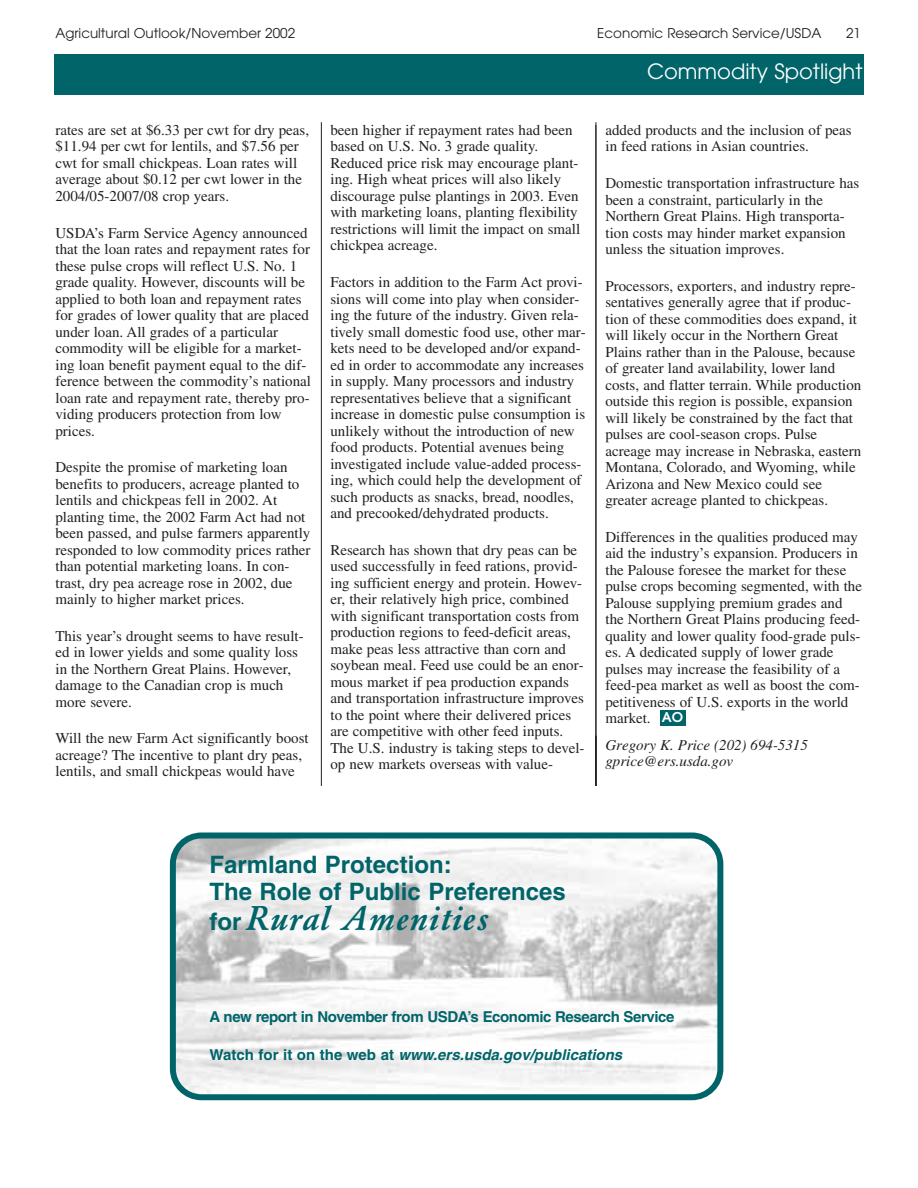
<style>
.page{position:relative;width:918px;height:1188px;background:#fff}
.page>*{position:absolute;margin:0;border:0;box-sizing:border-box;transform-origin:0 0}
.t1{font:italic 500 36px "Garamond";color:#006469}
.t2{font:700 24px/27px "Helvetica";color:#006469}
.t3{font:21px "Avant Garde";color:#fff}
.t4{font:15px/16.5px "Times";color:#231f20}
.t5{font:700 15px "Helvetica";letter-spacing:-.03em;color:#006469}
.t6{font:italic 700 15px "Helvetica";color:#006469}
.t7{font:italic 15px/16.5px "Times";letter-spacing:-.005em;color:#231f20}
.t8{font:13.5px "Avant Garde";color:#231f20}
.t9{font:600 13.5px "Avant Garde";color:#fff}
.s1{font-family:"Helvetica";font-weight:700;font-style:normal;font-size:24px}
.s2{font-style:normal}
</style>
<div class="page">
<div style="left:660px;top:710px;width:26px;height:16px;background:#006469"></div>
<hr style="left:321px;top:122px;width:1px;height:994px;background:#231f20">
<div style="left:54px;top:54px;width:810px;height:40px;background:#006469"></div>
<hr style="left:596px;top:122px;width:1px;height:994px;background:#231f20">
<div style="left:54px;top:787px;width:810px;height:329px;background:#fff"></div>
<svg style="left:170px;top:832px;width:553px;height:268px"></svg>
<p class="t8" style="left:56px;top:28px;width:241px">Agricultural Outlook/November 2002</p>
<p class="t8" style="left:597px;top:28px;width:226px">Economic Research Service/USDA</p>
<p class="t8" style="left:846px;top:28px;width:16px">21</p>
<p class="t4" style="left:56px;top:123px;width:255px">rates are set at $6.33 per cwt for dry peas, $11.94 per cwt for lentils, and $7.56 per cwt for small chickpeas. Loan rates will average about $0.12 per cwt lower in the 2004/05-2007/08 crop years.</p>
<p class="t4" style="left:56px;top:226px;width:257px">USDA’s Farm Service Agency announced that the loan rates and repayment rates for these pulse crops will reflect U.S. No. 1 grade quality. However, discounts will be applied to both loan and repayment rates for grades of lower quality that are placed under loan. All grades of a particular commodity will be eligible for a market&shy;ing loan benefit payment equal to the dif&shy;ference between the commodity’s national loan rate and repayment rate, thereby pro&shy;viding producers protection from low prices.</p>
<p class="t4" style="left:56px;top:460px;width:257px">Despite the promise of marketing loan benefits to producers, acreage planted to lentils and chickpeas fell in 2002. At planting time, the 2002 Farm Act had not been passed, and pulse farmers apparently responded to low commodity prices rather than potential marketing loans. In con&shy;trast, dry pea acreage rose in 2002, due mainly to higher market prices.</p>
<p class="t4" style="left:56px;top:629px;width:250px">This year’s drought seems to have result&shy;ed in lower yields and some quality loss in the Northern Great Plains. However, damage to the Canadian crop is much more severe.</p>
<p class="t4" style="left:56px;top:731px;width:255px">Will the new Farm Act significantly boost acreage? The incentive to plant dry peas, lentils, and small chickpeas would have</p>
<p class="t4" style="left:330px;top:123px;width:251px">been higher if repayment rates had been based on U.S. No. 3 grade quality.<br>Reduced price risk may encourage plant&shy;ing. High wheat prices will also likely discourage pulse plantings in 2003. Even with marketing loans, planting flexibility restrictions will limit the impact on small chickpea acreage.</p>
<p class="t4" style="left:330px;top:275px;width:257px">Factors in addition to the Farm Act provi&shy;sions will come into play when consider&shy;ing the future of the industry. Given rela&shy;tively small domestic food use, other mar&shy;kets need to be developed and/or expand&shy;ed in order to accommodate any increases in supply. Many processors and industry representatives believe that a significant increase in domestic pulse consumption is unlikely without the introduction of new food products. Potential avenues being investigated include value-added process&shy;ing, which could help the development of such products as snacks, bread, noodles, and precooked/dehydrated products.</p>
<p class="t4" style="left:330px;top:543px;width:256px">Research has shown that dry peas can be used successfully in feed rations, provid&shy;ing sufficient energy and protein. Howev&shy;er, their relatively high price, combined with significant transportation costs from production regions to feed-deficit areas, make peas less attractive than corn and soybean meal. Feed use could be an enor&shy;mous market if pea production expands and transportation infrastructure improves to the point where their delivered prices are competitive with other feed inputs.<br>The U.S. industry is taking steps to devel&shy;op new markets overseas with value-</p>
<h3 class="t3" style="left:647px;top:63px;width:217px">Commodity Spotlight</h3>
<p class="t4" style="left:605px;top:123px;width:248px">added products and the inclusion of peas in feed rations in Asian countries.</p>
<p class="t4" style="left:605px;top:176px;width:255px">Domestic transportation infrastructure has been a constraint, particularly in the Northern Great Plains. High transporta&shy;tion costs may hinder market expansion unless the situation improves.</p>
<p class="t4" style="left:605px;top:279px;width:257px">Processors, exporters, and industry repre&shy;sentatives generally agree that if produc&shy;tion of these commodities does expand, it will likely occur in the Northern Great Plains rather than in the Palouse, because of greater land availability, lower land costs, and flatter terrain. While production outside this region is possible, expansion will likely be constrained by the fact that pulses are cool-season crops. Pulse acreage may increase in Nebraska, eastern Montana, Colorado, and Wyoming, while Arizona and New Mexico could see greater acreage planted to chickpeas.</p>
<p class="t4" style="left:605px;top:530px;width:258px">Differences in the qualities produced may aid the industry’s expansion. Producers in the Palouse foresee the market for these pulse crops becoming segmented, with the Palouse supplying premium grades and the Northern Great Plains producing feed&shy;quality and lower quality food-grade puls&shy;es. A dedicated supply of lower grade pulses may increase the feasibility of a feed-pea market as well as boost the com&shy;petitiveness of U.S. exports in the world market.</p>
<p class="t7" style="left:605px;top:738px;width:204px">Gregory K. Price (202) 694-5315 gprice@ers.usda.gov</p>
<p class="t9" style="left:662px;top:712px;width:23px">AO</p>
<h2 class="t2" style="left:210px;top:853px;width:358px">Farmland Protection:<br>The Role of Public Preferences</h2>
<h1 class="t1" style="left:210px;top:904px;width:283px"><span class="s1">for</span> Rural Amenities</h1>
<p class="t5" style="left:210px;top:1011px;width:466px">A new report in November from USDA’s Economic Research Service</p>
<p class="t6" style="left:210px;top:1049px;width:417px"><span class="s2">Wa t c h f o r i t o n t h e w e b a t</span> www.ers.usda.gov/publications</p>
</div>
